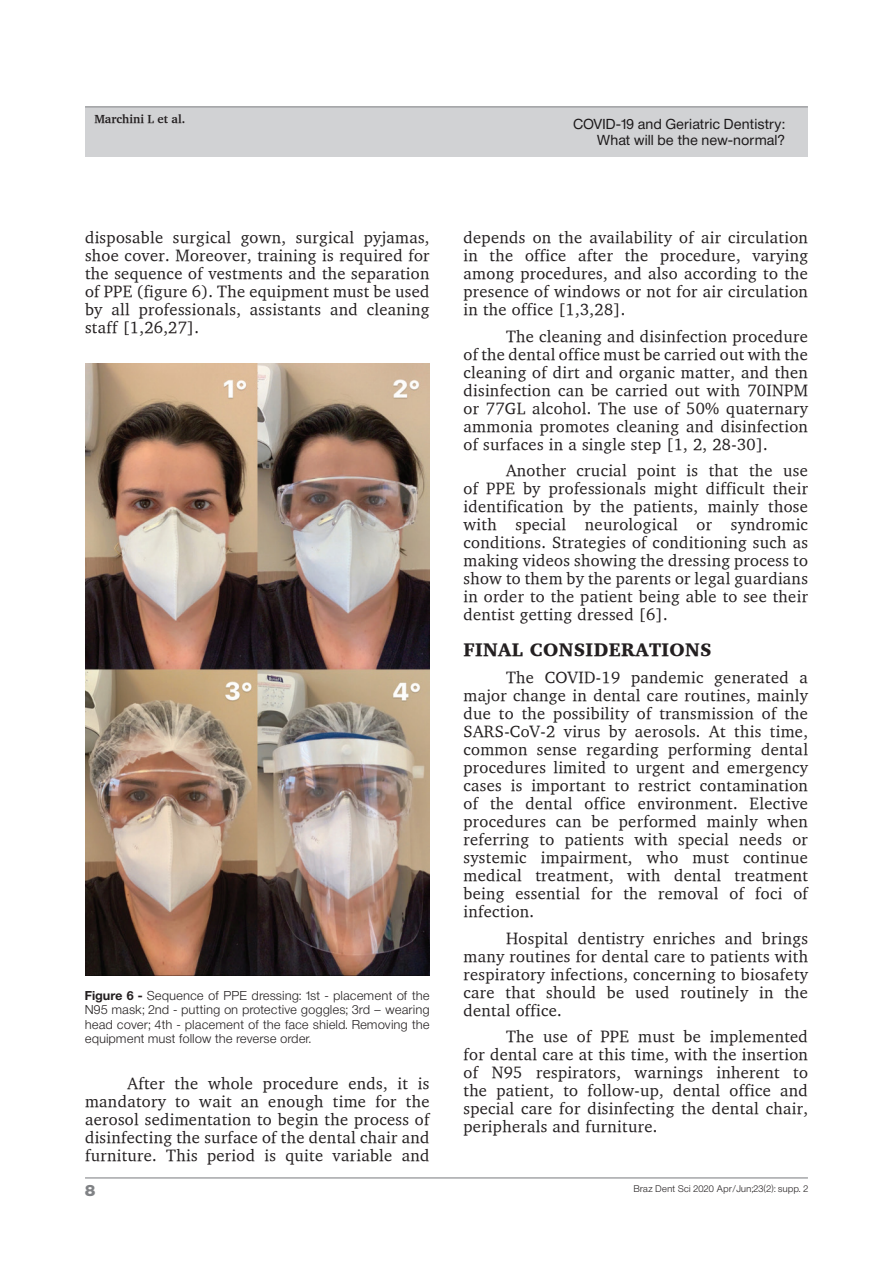
<style>
.page{position:relative;width:893px;height:1263px;background:#fff}
.page>*{position:absolute;margin:0;border:0;box-sizing:border-box;transform-origin:0 0}
.t1{font:900 18.75px "Charter";letter-spacing:.02em;color:#231f20}
.t2{font:16.5px/18px "Charter";letter-spacing:.02em;color:#231f20;text-align:justify}
.t3{font:15px "Sh Europa Nr 2 Ultra";color:#808285}
.t4{font:13.5px/16.2px "Sh Europa Nr 2";letter-spacing:.05em;color:#231f20;text-align:right}
.t5{font:12px/14.4px "Sh Europa Nr 2 Light";letter-spacing:.05em;color:#231f20;text-align:justify}
.t6{font:700 12px "Charter";color:#231f20}
.t7{font:9px "Sh Europa Nr 2 Light";letter-spacing:.05em;color:#231f20}
.s1{font-family:"Sh Europa Nr 2";font-weight:700}
</style>
<div class="page">
<div style="left:85px;top:107px;width:723px;height:50px;background:#d1d2d4"></div>
<hr style="left:85px;top:106px;width:723px;height:1px;background:#808285">
<hr style="left:85px;top:1177px;width:723px;height:1px;background:#808285">
<img style="left:85px;top:363px;width:344px;height:613px">
<p class="t6" style="left:94px;top:111px;width:92px">Marchini L et al.</p>
<p class="t4" style="left:573px;top:116px;width:213px">COVID-19 and Geriatric Dentistry:<br>What will be the new-normal?</p>
<p class="t2" style="left:85px;top:228px;width:346px">disposable surgical gown, surgical pyjamas, shoe cover. Moreover, training is required for the sequence of vestments and the separation of PPE (figure 6). The equipment must be used by all professionals, assistants and cleaning staff [1,26,27].</p>
<p class="t5" style="left:85px;top:988px;width:346px"><span class="s1">Figure 6 -</span> Sequence of PPE dressing: 1st - placement of the N95 mask; 2nd - putting on protective goggles; 3rd – wearing head cover; 4th - placement of the face shield. Removing the equipment must follow the reverse order.</p>
<p class="t2" style="left:85px;top:1074px;width:346px;text-indent:43px">After the whole procedure ends, it is mandatory to wait an enough time for the aerosol sedimentation to begin the process of disinfecting the surface of the dental chair and furniture. This period is quite variable and</p>
<p class="t2" style="left:463px;top:228px;width:346px">depends on the availability of air circulation in the office after the procedure, varying among procedures, and also according to the presence of windows or not for air circulation in the office [1,3,28].</p>
<p class="t2" style="left:463px;top:327px;width:346px;text-indent:43px">The cleaning and disinfection procedure of the dental office must be carried out with the cleaning of dirt and organic matter, and then disinfection can be carried out with 70INPM or 77GL alcohol. The use of 50% quaternary ammonia promotes cleaning and disinfection of surfaces in a single step [1, 2, 28-30].</p>
<p class="t2" style="left:463px;top:461px;width:346px;text-indent:43px">Another crucial point is that the use of PPE by professionals might difficult their identification by the patients, mainly those with special neurological or syndromic conditions. Strategies of conditioning such as making videos showing the dressing process to show to them by the parents or legal guardians in order to the patient being able to see their dentist getting dressed [6].</p>
<p class="t1" style="left:463px;top:638px;width:250px">FINAL CONSIDERATIONS</p>
<p class="t2" style="left:463px;top:668px;width:346px;text-indent:43px">The COVID-19 pandemic generated a major change in dental care routines, mainly due to the possibility of transmission of the SARS-CoV-2 virus by aerosols. At this time, common sense regarding performing dental procedures limited to urgent and emergency cases is important to restrict contamination of the dental office environment. Elective procedures can be performed mainly when referring to patients with special needs or systemic impairment, who must continue medical treatment, with dental treatment being essential for the removal of foci of infection.</p>
<p class="t2" style="left:463px;top:928px;width:346px;text-indent:43px">Hospital dentistry enriches and brings many routines for dental care to patients with respiratory infections, concerning to biosafety care that should be used routinely in the dental office.</p>
<p class="t2" style="left:463px;top:1027px;width:346px;text-indent:43px">The use of PPE must be implemented for dental care at this time, with the insertion of N95 respirators, warnings inherent to the patient, to follow-up, dental office and special care for disinfecting the dental chair, peripherals and furniture.</p>
<p class="t3" style="left:85px;top:1182px;width:12px">8</p>
<p class="t7" style="left:634px;top:1183px;width:175px">Braz Dent Sci 2020 Apr/Jun;23(2): supp. 2</p>
</div>
